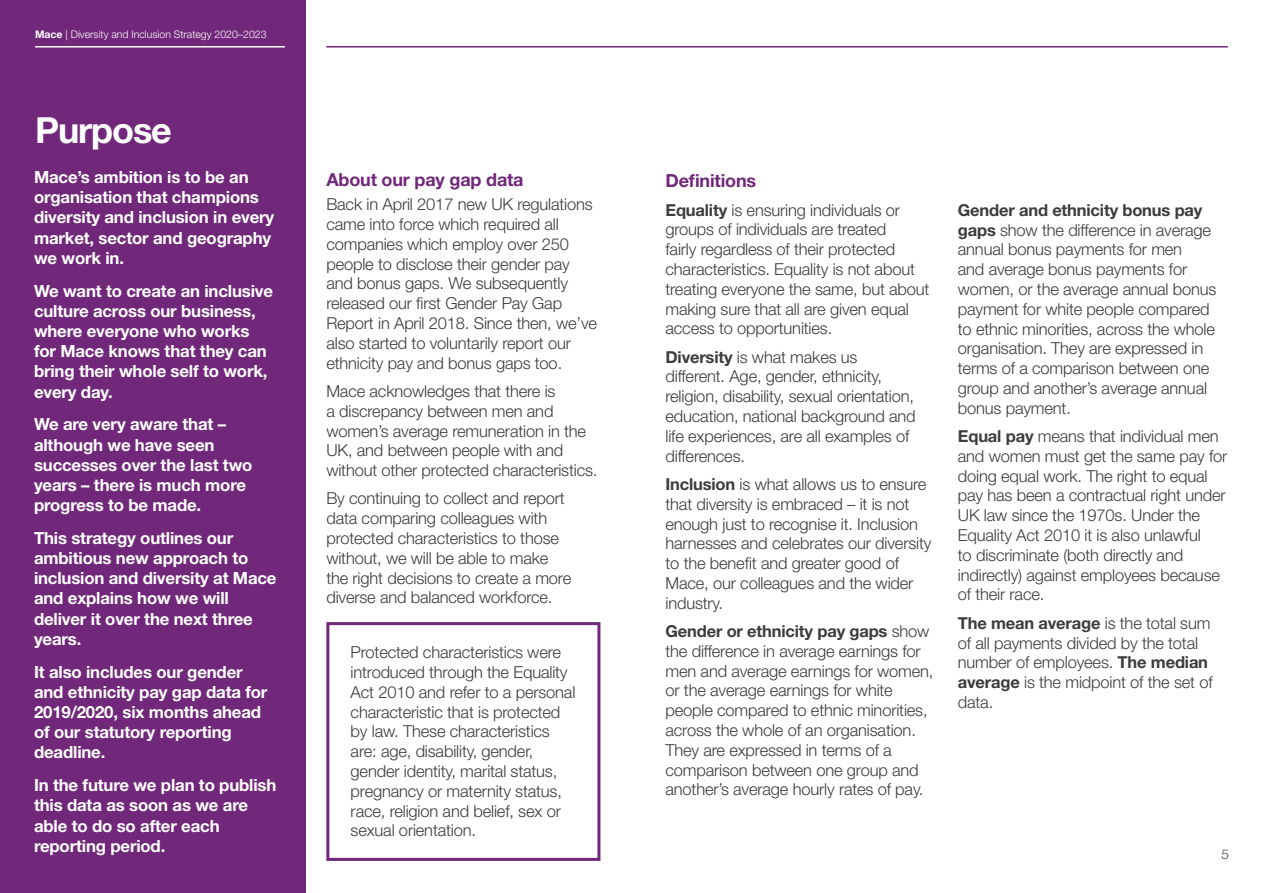
<style>
.page{position:relative;width:1263px;height:893px;background:#fff}
.page>*{position:absolute;margin:0;border:0;box-sizing:border-box;transform-origin:0 0}
.t1{font:700 36px "Helvetica Neue LT Std";letter-spacing:-.03em;color:#fff}
.t2{font:700 18px "Helvetica Neue LT Std";letter-spacing:-.01em;color:#71277a}
.t3{font:700 16.8px/20.1px "Helvetica Neue LT Std";letter-spacing:-.01em;color:#fff}
.t4{font:300 16.5px/19.8px "Helvetica Neue LT Std";letter-spacing:-.01em;color:#3c3c3b}
.t5{font:300 13.5px "Helvetica Neue LT Std";color:#4a4a49}
.t6{font:300 10.5px "Helvetica Neue LT Std";color:#fff}
.s1{font-weight:700}
</style>
<div class="page">
<div style="left:0;top:0;width:305px;height:893px;background:#71277a"></div>
<div style="left:326px;top:622px;width:274px;height:239px;border:3px solid #71277a"></div>
<hr style="left:326px;top:46px;width:902px;height:2px;background:#71277a">
<hr style="left:35px;top:46px;width:250px;height:2px;background:#fff">
<p class="t6" style="left:35px;top:28px;width:233px"><span class="s1">Mace</span> | Diversity and Inclusion Strategy 2020–2023</p>
<h1 class="t1" style="left:35px;top:107px;width:138px">Purpose</h1>
<p class="t3" style="left:34px;top:167px;width:242px">Mace’s ambition is to be an organisation that champions diversity and inclusion in every market, sector and geography we work in.</p>
<p class="t3" style="left:34px;top:280px;width:241px">We want to create an inclusive culture across our business, where everyone who works for Mace knows that they can bring their whole self to work, every day.</p>
<p class="t3" style="left:34px;top:414px;width:220px">We are very aware that – although we have seen successes over the last two years – there is much more progress to be made.</p>
<p class="t3" style="left:34px;top:528px;width:244px">This strategy outlines our ambitious new approach to inclusion and diversity at Mace and explains how we will deliver it over the next three years.</p>
<p class="t3" style="left:34px;top:661px;width:235px">It also includes our gender and ethnicity pay gap data for<br>2019/2020, six months ahead of our statutory reporting deadline.</p>
<p class="t3" style="left:34px;top:775px;width:244px">In the future we plan to publish this data as soon as we are able to do so after each reporting period.</p>
<p class="t2" style="left:326px;top:169px;width:199px">About our pay gap data</p>
<p class="t4" style="left:326px;top:194px;width:272px">Back in April 2017 new UK regulations came into force which required all companies which employ over 250 people to disclose their gender pay and bonus gaps. We subsequently released our first Gender Pay Gap Report in April 2018. Since then, we’ve also started to voluntarily report our ethnicity pay and bonus gaps too.</p>
<p class="t4" style="left:326px;top:381px;width:273px">Mace acknowledges that there is<br>a discrepancy between men and women’s average remuneration in the UK, and between people with and without other protected characteristics.</p>
<p class="t4" style="left:326px;top:488px;width:246px">By continuing to collect and report data comparing colleagues with protected characteristics to those without, we will be able to make the right decisions to create a more diverse and balanced workforce.</p>
<p class="t4" style="left:351px;top:642px;width:226px">Protected characteristics were introduced through the Equality<br>Act 2010 and refer to a personal characteristic that is protected by law. These characteristics are: age, disability, gender, gender identity, marital status, pregnancy or maternity status, race, religion and belief, sex or sexual orientation.</p>
<p class="t2" style="left:665px;top:170px;width:92px">Definitions</p>
<p class="t4" style="left:665px;top:199px;width:265px"><span class="s1">Equality</span> is ensuring individuals or groups of individuals are treated<br>fairly regardless of their protected characteristics. Equality is not about treating everyone the same, but about making sure that all are given equal access to opportunities.</p>
<p class="t4" style="left:665px;top:346px;width:252px"><span class="s1">Diversity</span> is what makes us different. Age, gender, ethnicity, religion, disability, sexual orientation, education, national background and life experiences, are all examples of differences.</p>
<p class="t4" style="left:665px;top:474px;width:267px"><span class="s1">Inclusion</span> is what allows us to ensure that diversity is embraced – it is not enough just to recognise it. Inclusion harnesses and celebrates our diversity to the benefit and greater good of<br>Mace, our colleagues and the wider industry.</p>
<p class="t4" style="left:665px;top:621px;width:269px"><span class="s1">Gender or ethnicity pay gaps</span> show the difference in average earnings for men and average earnings for women, or the average earnings for white people compared to ethnic minorities, across the whole of an organisation.<br>They are expressed in terms of a comparison between one group and another’s average hourly rates of pay.</p>
<p class="t4" style="left:958px;top:200px;width:260px"><span class="s1">Gender and ethnicity bonus pay gaps</span> show the difference in average annual bonus payments for men<br>and average bonus payments for women, or the average annual bonus payment for white people compared to ethnic minorities, across the whole organisation. They are expressed in terms of a comparison between one group and another’s average annual bonus payment.</p>
<p class="t4" style="left:958px;top:426px;width:271px"><span class="s1">Equal pay</span> means that individual men and women must get the same pay for doing equal work. The right to equal pay has been a contractual right under UK law since the 1970s. Under the Equality Act 2010 it is also unlawful<br>to discriminate (both directly and indirectly) against employees because of their race.</p>
<p class="t4" style="left:958px;top:613px;width:256px"><span class="s1">The mean average</span> is the total sum of all payments divided by the total number of employees. <span class="s1">The median average</span> is the midpoint of the set of data.</p>
<p class="t5" style="left:1221px;top:846px;width:9px">5</p>
</div>
